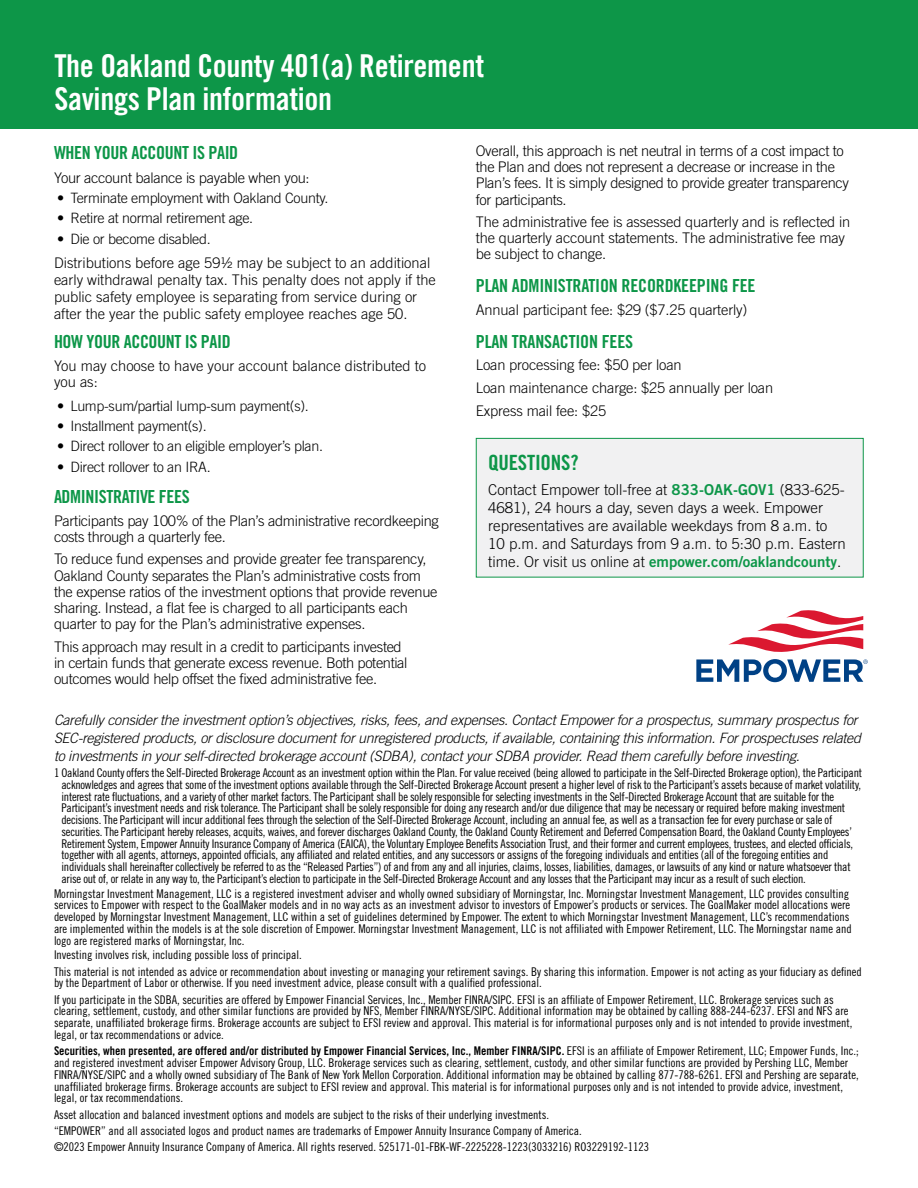
<style>
.page{position:relative;width:918px;height:1188px;background:#fff}
.page>*{position:absolute;margin:0;border:0;box-sizing:border-box;transform-origin:0 0}
.t1{font:31.5px/33px "Trade Gothic LT Std Bd Cn 20";letter-spacing:-.01em;color:#fff}
.t2{font:21px "Trade Gothic LT Std Bd Cn 20";letter-spacing:-.01em;color:#0d9648}
.t3{font:18px "Trade Gothic LT Std Bd Cn 20";letter-spacing:-.02em;color:#0d9648}
.t4{font:300 15px/18px "Trade Gothic LT Std";color:#000}
.t5{font:15px "Trade Gothic LT Std Bd 2";color:#0d9648}
.t6{font:300 14.7px/16.2px "Trade Gothic LT Std";letter-spacing:-.02em;color:#000}
.t7{font:300 14.7px/17.2px "Trade Gothic LT Std";color:#000}
.t8{font:italic 300 14.25px/18px "Trade Gothic LT Std";letter-spacing:-.02em;color:#000}
.t9{font:300 14.25px "Trade Gothic LT Std";letter-spacing:-.02em;color:#000}
.t10{font:12px/11.7px "Trade Gothic LT Std Cn 18";color:#000}
.t11{font:12px/11.7px "Trade Gothic LT Std Cn 18";letter-spacing:-.02em;color:#000}
.t12{font:12px "Trade Gothic LT Std Bd Cn 20";color:#000}
.s1{font-family:"Trade Gothic LT Std Bd 2";font-weight:400;color:#0d9648}
.s2{font-family:"Trade Gothic LT Std";font-weight:300;color:#000}
.s3{font-family:"Trade Gothic LT Std Cn 18"}
</style>
<div class="page">
<div style="left:0;top:0;width:918px;height:129px;background:#0d9648"></div>
<div style="left:476px;top:438px;width:388px;height:140px;background:#f1f1f2;border:1px solid #0d9648"></div>
<svg style="left:696px;top:610px;width:172px;height:72px"></svg>
<h1 class="t1" style="left:54px;top:49px;width:431px">The Oakland County 401(a) Retirement<br>Savings Plan information</h1>
<h3 class="t3" style="left:54px;top:141px;width:186px">WHEN YOUR ACCOUNT IS PAID</h3>
<p class="t6" style="left:54px;top:169px;width:257px">Your account balance is payable when you:</p>
<p class="t9" style="left:57px;top:190px;width:273px">• Terminate employment with Oakland County.</p>
<p class="t9" style="left:57px;top:210px;width:198px">• Retire at normal retirement age.</p>
<p class="t9" style="left:57px;top:230px;width:155px">• Die or become disabled.</p>
<p class="t7" style="left:54px;top:253px;width:383px">Distributions before age 59½ may be subject to an additional early withdrawal penalty tax. This penalty does not apply if the public safety employee is separating from service during or after the year the public safety employee reaches age 50.</p>
<h3 class="t3" style="left:54px;top:330px;width:178px">HOW YOUR ACCOUNT IS PAID</h3>
<p class="t7" style="left:54px;top:357px;width:374px;line-height:16.5px">You may choose to have your account balance distributed to you as:</p>
<p class="t9" style="left:57px;top:398px;width:253px">• Lump-sum/partial lump-sum payment(s).</p>
<p class="t9" style="left:57px;top:418px;width:151px">• Installment payment(s).</p>
<p class="t9" style="left:57px;top:438px;width:268px">• Direct rollover to an eligible employer’s plan.</p>
<p class="t9" style="left:57px;top:458px;width:155px">• Direct rollover to an IRA.</p>
<h3 class="t3" style="left:54px;top:486px;width:137px">ADMINISTRATIVE FEES</h3>
<p class="t6" style="left:54px;top:512px;width:386px">Participants pay 100% of the Plan’s administrative recordkeeping costs through a quarterly fee.</p>
<p class="t6" style="left:54px;top:551px;width:385px">To reduce fund expenses and provide greater fee transparency, Oakland County separates the Plan’s administrative costs from the expense ratios of the investment options that provide revenue sharing. Instead, a flat fee is charged to all participants each quarter to pay for the Plan’s administrative expenses.</p>
<p class="t6" style="left:54px;top:638px;width:355px">This approach may result in a credit to participants invested in certain funds that generate excess revenue. Both potential outcomes would help offset the fixed administrative fee.</p>
<p class="t6" style="left:476px;top:143px;width:375px">Overall, this approach is net neutral in terms of a cost impact to the Plan and does not represent a decrease or increase in the Plan’s fees. It is simply designed to provide greater transparency for participants.</p>
<p class="t6" style="left:476px;top:214px;width:376px">The administrative fee is assessed quarterly and is reflected in the quarterly account statements. The administrative fee may be subject to change.</p>
<h3 class="t3" style="left:476px;top:275px;width:281px">PLAN ADMINISTRATION RECORDKEEPING FEE</h3>
<p class="t6" style="left:476px;top:301px;width:273px">Annual participant fee: $29 ($7.25 quarterly)</p>
<h3 class="t3" style="left:476px;top:330px;width:159px">PLAN TRANSACTION FEES</h3>
<p class="t6" style="left:476px;top:353px;width:299px;line-height:22.8px">Loan processing fee: $50 per loan<br>Loan maintenance charge: $25 annually per loan<br>Express mail fee: $25</p>
<h2 class="t2" style="left:488px;top:450px;width:92px">QUESTIONS?</h2>
<p class="t4" style="left:488px;top:480px;width:359px">Contact Empower toll-free at <span class="s1">833-OAK-GOV1</span> (833-625- 4681), 24 hours a day, seven days a week. Empower representatives are available weekdays from 8 a.m. to 10 p.m. and Saturdays from 9 a.m. to 5:30 p.m. Eastern</p>
<p class="t5" style="left:488px;top:552px;width:354px"><span class="s2">time. Or visit us online at</span> empower.com/oaklandcounty<span class="s2">.</span></p>
<p class="t8" style="left:54px;top:711px;width:808px">Carefully consider the investment option’s objectives, risks, fees, and expenses. Contact Empower for a prospectus, summary prospectus for<br>SEC-registered products, or disclosure document for unregistered products, if available, containing this information. For prospectuses related to investments in your self-directed brokerage account (SDBA), contact your SDBA provider. Read them carefully before investing.</p>
<p class="t11" style="left:62px;top:767px;width:802px;text-indent:-8px">1 Oakland County offers the Self-Directed Brokerage Account as an investment option within the Plan. For value received (being allowed to participate in the Self-Directed Brokerage option), the Participant acknowledges and agrees that some of the investment options available through the Self-Directed Brokerage Account present a higher level of risk to the Participant’s assets because of market volatility, interest rate fluctuations, and a variety of other market factors. The Participant shall be solely responsible for selecting investments in the Self-Directed Brokerage Account that are suitable for the Participant’s investment needs and risk tolerance. The Participant shall be solely responsible for doing any research and/or due diligence that may be necessary or required before making investment decisions. The Participant will incur additional fees through the selection of the Self-Directed Brokerage Account, including an annual fee, as well as a transaction fee for every purchase or sale of securities. The Participant hereby releases, acquits, waives, and forever discharges Oakland County, the Oakland County Retirement and Deferred Compensation Board, the Oakland County Employees’ Retirement System, Empower Annuity Insurance Company of America (EAICA), the Voluntary Employee Benefits Association Trust, and their former and current employees, trustees, and elected officials, together with all agents, attorneys, appointed officials, any affiliated and related entities, and any successors or assigns of the foregoing individuals and entities (all of the foregoing entities and individuals shall hereinafter collectively be referred to as the “Released Parties”) of and from any and all injuries, claims, losses, liabilities, damages, or lawsuits of any kind or nature whatsoever that arise out of, or relate in any way to, the Participant’s election to participate in the Self-Directed Brokerage Account and any losses that the Participant may incur as a result of such election.</p>
<p class="t10" style="left:54px;top:887px;width:799px">Morningstar Investment Management, LLC is a registered investment adviser and wholly owned subsidiary of Morningstar, Inc. Morningstar Investment Management, LLC provides consulting services to Empower with respect to the GoalMaker models and in no way acts as an investment advisor to investors of Empower’s products or services. The GoalMaker model allocations were developed by Morningstar Investment Management, LLC within a set of guidelines determined by Empower. The extent to which Morningstar Investment Management, LLC’s recommendations are implemented within the models is at the sole discretion of Empower. Morningstar Investment Management, LLC is not affiliated with Empower Retirement, LLC. The Morningstar name and logo are registered marks of Morningstar, Inc.</p>
<p class="t10" style="left:54px;top:947px;width:809px;line-height:16.2px">Investing involves risk, including possible loss of principal.<br>This material is not intended as advice or recommendation about investing or managing your retirement savings. By sharing this information. Empower is not acting as your fiduciary as defined</p>
<p class="t10" style="left:54px;top:975px;width:781px;line-height:16.2px">by the Department of Labor or otherwise. If you need investment advice, please consult with a qualified professional.<br>If you participate in the SDBA, securities are offered by Empower Financial Services, Inc., Member FINRA/SIPC. EFSI is an affiliate of Empower Retirement, LLC. Brokerage services such as</p>
<p class="t10" style="left:54px;top:1005px;width:800px">clearing, settlement, custody, and other similar functions are provided by NFS, Member FINRA/NYSE/SIPC. Additional information may be obtained by calling 888-244-6237. EFSI and NFS are separate, unaffiliated brokerage firms. Brokerage accounts are subject to EFSI review and approval. This material is for informational purposes only and is not intended to provide investment, legal, or tax recommendations or advice.</p>
<p class="t12" style="left:54px;top:1044px;width:806px">Securities, when presented, are offered and/or distributed by Empower Financial Services, Inc., Member FINRA/SIPC. <span class="s3">EFSI is an affiliate of Empower Retirement, LLC; Empower Funds, Inc.;</span></p>
<p class="t10" style="left:54px;top:1057px;width:806px">and registered investment adviser Empower Advisory Group, LLC. Brokerage services such as clearing, settlement, custody, and other similar functions are provided by Pershing LLC, Member FINRA/NYSE/SIPC and a wholly owned subsidiary of The Bank of New York Mellon Corporation. Additional information may be obtained by calling 877-788-6261. EFSI and Pershing are separate, unaffiliated brokerage firms. Brokerage accounts are subject to EFSI review and approval. This material is for informational purposes only and is not intended to provide advice, investment, legal, or tax recommendations.</p>
<p class="t10" style="left:54px;top:1106px;width:597px;line-height:16.2px">Asset allocation and balanced investment options and models are subject to the risks of their underlying investments.<br>“EMPOWER” and all associated logos and product names are trademarks of Empower Annuity Insurance Company of America.<br>©2023 Empower Annuity Insurance Company of America. All rights reserved. 525171-01-FBK-WF-2225228-1223(3033216) RO3229192-1123</p>
</div>
